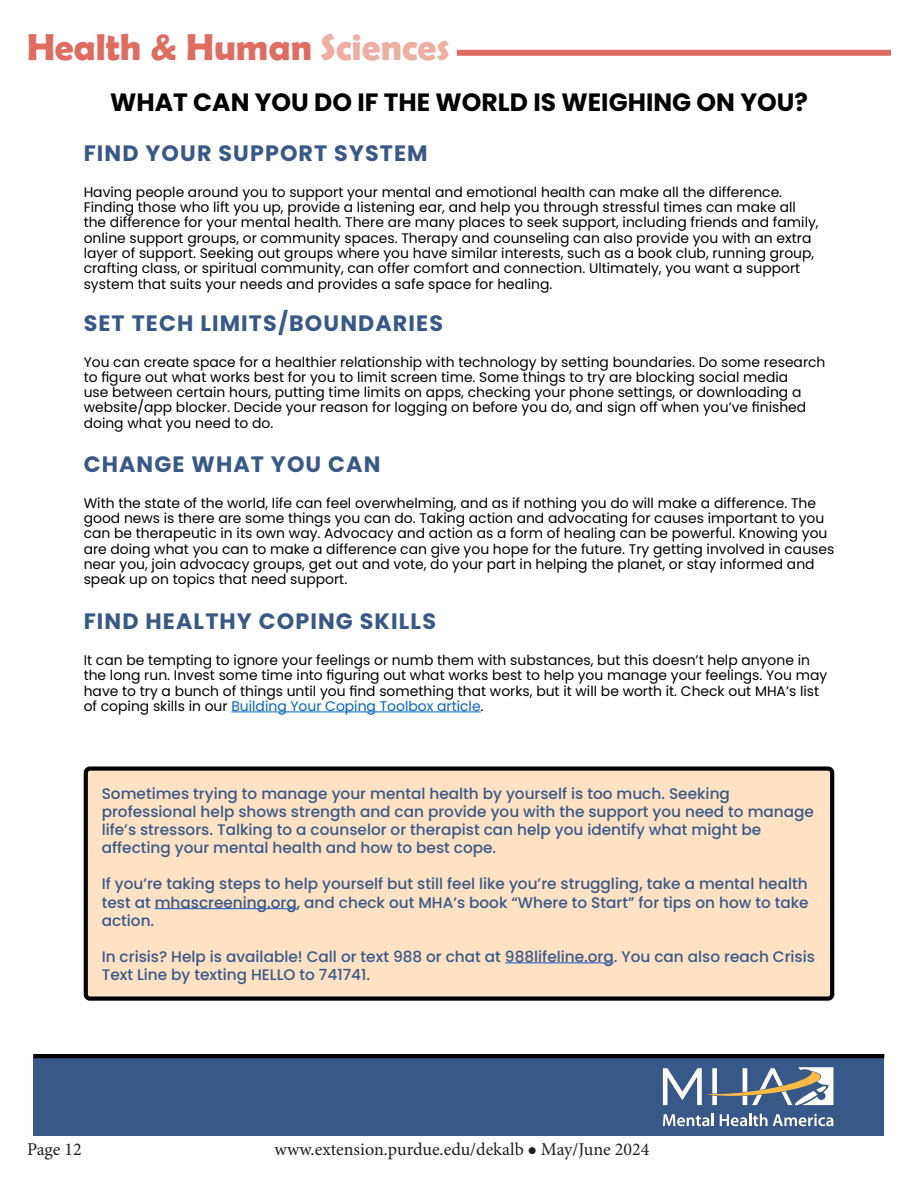
<style>
.page{position:relative;width:918px;height:1188px;background:#fff}
.page>*{position:absolute;margin:0;border:0;box-sizing:border-box;transform-origin:0 0}
.t1{font:700 37.5px "Berlin Sans FB Demi";color:#e06b60}
.t2{font:700 25.05px "Poppins";color:#000}
.t3{font:700 22.2px "Poppins";letter-spacing:.05em;color:#385988}
.t4{font:18px "Minion Pro";color:#231f20}
.t5{font:500 15.3px/18px "Poppins";color:#385988}
.t6{font:13.95px/15.3px "Poppins";color:#000}
.s1{color:#edafa2}
.s2{color:#0563c1}
</style>
<div class="page">
<div style="left:457px;top:50px;width:434px;height:6px;background:#e06b60"></div>
<div style="left:86px;top:769px;width:746px;height:230px;background:#ffe2c3;border-radius:4px"></div>
<div style="left:84px;top:766px;width:750px;height:235px;border:4px solid #000;border-radius:4px"></div>
<hr style="left:231px;top:712px;width:250px;height:1px;background:#0563c1">
<hr style="left:155px;top:908px;width:142px;height:1px;background:#15c">
<hr style="left:505px;top:963px;width:109px;height:1px;background:#15c">
<div style="left:34px;top:1054px;width:850px;height:82px;background:#385988"></div>
<svg style="left:663px;top:1067px;width:170px;height:38px"></svg>
<svg style="left:663px;top:1114px;width:51px;height:12px"></svg>
<svg style="left:720px;top:1114px;width:113px;height:12px"></svg>
<hr style="left:34px;top:1054px;width:850px;height:4px;background:#000">
<h1 class="t1" style="left:27px;top:26px;width:424px">Health &amp; Human <span class="s1">Sciences</span></h1>
<p class="t2" style="left:110px;top:88px;width:699px">WHAT CAN YOU DO IF THE WORLD IS WEIGHING ON YOU?</p>
<p class="t3" style="left:84px;top:140px;width:346px">FIND YOUR SUPPORT SYSTEM</p>
<p class="t6" style="left:84px;top:184px;width:736px">Having people around you to support your mental and emotional health can make all the difference.<br>Finding those who lift you up, provide a listening ear, and help you through stressful times can make all the difference for your mental health. There are many places to seek support, including friends and family, online support groups, or community spaces. Therapy and counseling can also provide you with an extra layer of support. Seeking out groups where you have similar interests, such as a book club, running group, crafting class, or spiritual community, can offer comfort and connection. Ultimately, you want a support system that suits your needs and provides a safe space for healing.</p>
<p class="t3" style="left:84px;top:310px;width:361px">SET TECH LIMITS/BOUNDARIES</p>
<p class="t6" style="left:84px;top:354px;width:743px">You can create space for a healthier relationship with technology by setting boundaries. Do some research to figure out what works best for you to limit screen time. Some things to try are blocking social media<br>use between certain hours, putting time limits on apps, checking your phone settings, or downloading a website/app blocker. Decide your reason for logging on before you do, and sign off when you’ve finished doing what you need to do.</p>
<p class="t3" style="left:84px;top:451px;width:298px">CHANGE WHAT YOU CAN</p>
<p class="t6" style="left:84px;top:495px;width:752px">With the state of the world, life can feel overwhelming, and as if nothing you do will make a difference. The good news is there are some things you can do. Taking action and advocating for causes important to you can be therapeutic in its own way. Advocacy and action as a form of healing can be powerful. Knowing you are doing what you can to make a difference can give you hope for the future. Try getting involved in causes near you, join advocacy groups, get out and vote, do your part in helping the planet, or stay informed and speak up on topics that need support.</p>
<p class="t3" style="left:84px;top:608px;width:354px">FIND HEALTHY COPING SKILLS</p>
<p class="t6" style="left:84px;top:653px;width:745px">It can be tempting to ignore your feelings or numb them with substances, but this doesn’t help anyone in the long run. Invest some time into figuring out what works best to help you manage your feelings. You may have to try a bunch of things until you find something that works, but it will be worth it. Check out MHA’s list of coping skills in our <span class="s2">Building Your Coping Toolbox article</span>.</p>
<p class="t5" style="left:102px;top:785px;width:714px">Sometimes trying to manage your mental health by yourself is too much. Seeking professional help shows strength and can provide you with the support you need to manage life’s stressors. Talking to a counselor or therapist can help you identify what might be affecting your mental health and how to best cope.</p>
<p class="t5" style="left:102px;top:875px;width:709px;text-align:justify">If you’re taking steps to help yourself but still feel like you’re struggling, take a mental health test at mhascreening.org, and check out MHA’s book “Where to Start” for tips on how to take action.</p>
<p class="t5" style="left:102px;top:947px;width:715px">In crisis? Help is available! Call or text 988 or chat at 988lifeline.org. You can also reach Crisis<br>Text Line by texting HELLO to 741741.</p>
<p class="t4" style="left:27px;top:1137px;width:56px">Page 12</p>
<p class="t4" style="left:275px;top:1137px;width:376px">www.extension.purdue.edu/dekalb ● May/June 2024</p>
</div>
